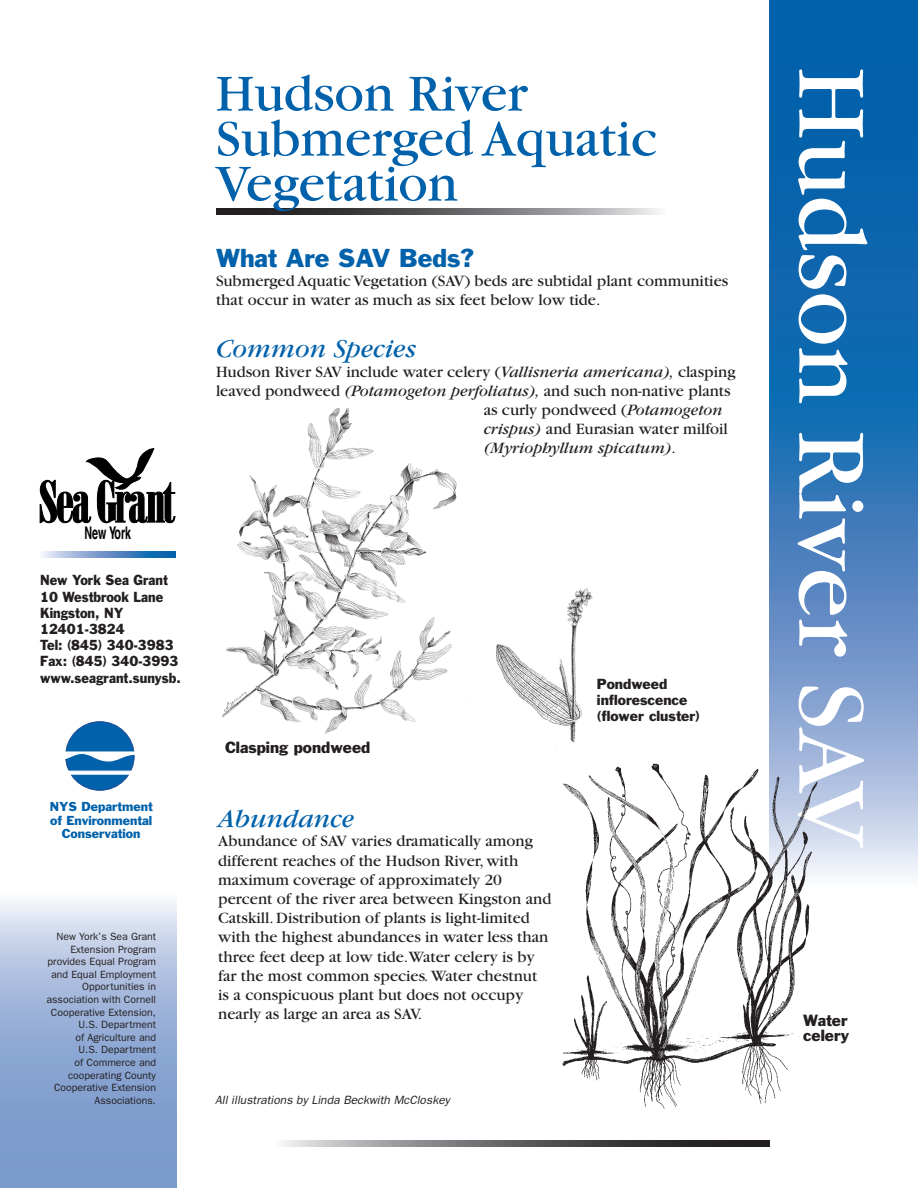
<style>
.page{position:relative;width:918px;height:1188px;background:#fff}
.page>*{position:absolute;margin:0;border:0;box-sizing:border-box;transform-origin:0 0}
.t1{font:102px "Garamond";color:#fff}
.t2{font:54px "Garamond";color:#0161aa}
.Italic_Head{font:italic 27px "Garamond";color:#0161aa}
.Subhead_1{font:24px "Franklin Gothic";color:#0161aa}
.t3{font:700 condensed 17.4px "Helvetica";color:#000;scale:.75 1}
.Body_text{font:16.5px/19.2px "Garamond";color:#231f20}
.Body_text-2{font:italic 16.5px "Garamond";color:#231f20}
.t4{font:15px/15px "Franklin Gothic";color:#231f20}
.t5{font:13.5px "Franklin Gothic";color:#231f20;scale:.92 1}
.t6{font:13.5px "Franklin Gothic";color:#231f20}
.Small_text{font:italic 12px "Franklin Gothic";color:#231f20}
.t7{font:12px/13.5px "Franklin Gothic";color:#0161aa;text-align:center}
.Small_text-2{font:10.5px/12.6px "Franklin Gothic";color:#231f20;text-align:right}
.s1{font-style:italic}
.s2{font-style:normal}
</style>
<div class="page">
<svg style="left:770px;top:0;width:148px;height:878px;background:#3b7ebb"></svg>
<svg style="left:216px;top:208px;width:443px;height:6px;background:#68686a"></svg>
<svg style="left:0;top:900px;width:176px;height:288px;background:#9cb2d8"></svg>
<svg style="left:40px;top:448px;width:135px;height:75px"></svg>
<svg style="left:42px;top:552px;width:134px;height:6px"></svg>
<svg style="left:282px;top:1141px;width:488px;height:6px;background:#68686a"></svg>
<img style="left:562px;top:749px;width:256px;height:359px">
<img style="left:496px;top:589px;width:96px;height:153px">
<img style="left:222px;top:408px;width:244px;height:326px">
<div style="left:66px;top:722px;width:68px;height:68px;background:#0161aa;border-radius:50%"></div>
<svg style="left:68px;top:770px;width:64px;height:5px"></svg>
<svg style="left:65px;top:751px;width:70px;height:11px"></svg>
<p class="t3" style="left:84px;top:522px;width:64px">New York</p>
<p class="t5" style="left:40px;top:572px;width:141px">New York Sea Grant</p>
<p class="t5" style="left:40px;top:588px;width:135px">10 Westbrook Lane</p>
<p class="t5" style="left:40px;top:604px;width:92px">Kingston, NY</p>
<p class="t5" style="left:40px;top:620px;width:94px">12401-3824</p>
<p class="t5" style="left:40px;top:637px;width:147px">Tel: (845) 340-3983</p>
<p class="t5" style="left:40px;top:653px;width:152px">Fax: (845) 340-3993</p>
<p class="t5" style="left:40px;top:669px;width:155px">www.seagrant.sunysb.</p>
<p class="t7" style="left:50px;top:800px;width:104px">NYS Department of Environmental<br>Conservation</p>
<p class="Small_text-2" style="left:57px;top:930px;width:101px">New York’s Sea Grant</p>
<p class="Small_text-2" style="left:46px;top:942px;width:111px">Extension Program provides Equal Program and Equal Employment<br>Opportunities in association with Cornell<br>Cooperative Extension,</p>
<p class="Small_text-2" style="left:54px;top:1018px;width:104px">U.S. Department<br>of Agriculture and<br>U.S. Department<br>of Commerce and cooperating County<br>Cooperative Extension<br>Associations.</p>
<p class="t2" style="left:216px;top:65px;width:313px">Hudson River</p>
<p class="t2" style="left:216px;top:110px;width:443px">Submerged Aquatic</p>
<p class="t2" style="left:216px;top:155px;width:243px">Vegetation</p>
<p class="Subhead_1" style="left:216px;top:242px;width:259px">What Are SAV Beds?</p>
<p class="Body_text" style="left:216px;top:271px;width:514px">Submerged Aquatic Vegetation (SAV) beds are subtidal plant communities that occur in water as much as six feet below low tide.</p>
<p class="Italic_Head" style="left:216px;top:335px;width:202px">Common Species</p>
<p class="Body_text" style="left:216px;top:362px;width:521px">Hudson River SAV include water celery (<span class="s1">Vallisneria americana),</span> clasping</p>
<p class="Body_text" style="left:216px;top:381px;width:516px">leaved pondweed <span class="s1">(Potamogeton perfoliatus),</span> and such non‑native plants</p>
<p class="Body_text" style="left:484px;top:400px;width:240px">as curly pondweed (<span class="s1">Potamogeton</span></p>
<p class="Body_text" style="left:484px;top:420px;width:245px"><span class="s1">crispus)</span> and Eurasian water milfoil</p>
<p class="Body_text-2" style="left:484px;top:440px;width:194px">(Myriophyllum spicatum)<span class="s2">.</span></p>
<p class="t4" style="left:225px;top:740px;width:147px">Clasping pondweed</p>
<p class="Italic_Head" style="left:218px;top:805px;width:138px">Abundance</p>
<p class="Body_text" style="left:218px;top:832px;width:335px">Abundance of SAV varies dramatically among different reaches of the Hudson River, with maximum coverage of approximately 20 percent of the river area between Kingston and Catskill. Distribution of plants is light-limited with the highest abundances in water less than three feet deep at low tide.Water celery is by far the most common species<span class="s1">.</span> Water chestnut is a conspicuous plant but does not occupy nearly as large an area as SAV.</p>
<p class="Small_text" style="left:215px;top:1093px;width:236px">All illustrations by Linda Beckwith McCloskey</p>
<p class="t6" style="left:597px;top:675px;width:72px">Pondweed</p>
<p class="t6" style="left:597px;top:691px;width:92px">inflorescence</p>
<p class="t6" style="left:597px;top:708px;width:105px">(flower cluster)</p>
<p class="t1" style="left:885px;top:68px;width:784px;rotate:90deg">Hudson River SAV</p>
<p class="t4" style="left:803px;top:1012px;width:47px">Water celery</p>
</div>
